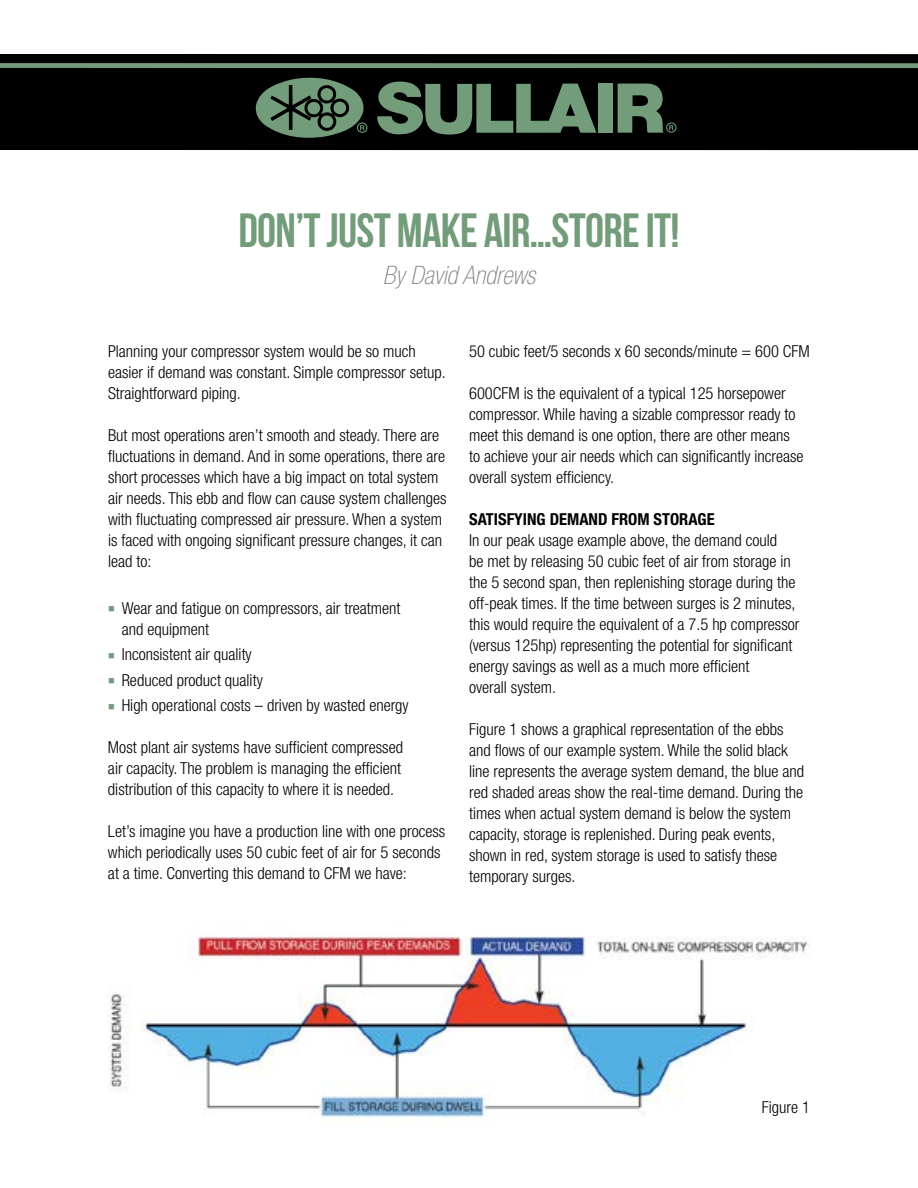
<style>
.page{position:relative;width:918px;height:1188px;background:#fff}
.page>*{position:absolute;margin:0;border:0;box-sizing:border-box;transform-origin:0 0}
.t1{font:700 48px "Bebas Neue";letter-spacing:-.015em;color:#729c7a}
.t2{font:italic 100 condensed 25.5px "Helvetica Neue LT Std";color:#808285}
.t3{font:300 condensed 16.5px/21px "Helvetica Neue LT Std";color:#000}
.t4{font:700 condensed 16.5px "Helvetica Neue LT Std";color:#000}
.s1{color:#729c7a}
</style>
<div class="page">
<div style="left:0;top:63px;width:918px;height:5px;background:#729c7a"></div>
<div style="left:0;top:68px;width:918px;height:82px;background:#000"></div>
<div style="left:0;top:54px;width:918px;height:9px;background:#000"></div>
<svg style="left:618px;top:84px;width:59px;height:49px"></svg>
<svg style="left:377px;top:81px;width:219px;height:54px"></svg>
<svg style="left:255px;top:77px;width:112px;height:61px"></svg>
<div style="left:598px;top:84px;width:15px;height:49px;background:#729c7a"></div>
<img style="left:108px;top:936px;width:702px;height:186px">
<h1 class="t1" style="left:238px;top:204px;width:443px">DON’T JUST MAKE AIR…STORE IT!</h1>
<h2 class="t2" style="left:383px;top:261px;width:154px">By David Andrews</h2>
<p class="t3" style="left:108px;top:341px;width:339px">Planning your compressor system would be so much easier if demand was constant. Simple compressor setup.<br>Straightforward piping.</p>
<p class="t3" style="left:108px;top:425px;width:340px">But most operations aren’t smooth and steady. There are fluctuations in demand. And in some operations, there are short processes which have a big impact on total system air needs. This ebb and flow can cause system challenges with fluctuating compressed air pressure. When a system is faced with ongoing significant pressure changes, it can lead to:</p>
<p class="t3" style="left:122px;top:597px;width:280px;text-indent:-14px"><span class="s1">■</span> Wear and fatigue on compressors, air treatment and equipment</p>
<p class="t3" style="left:108px;top:644px;width:145px"><span class="s1">■</span> Inconsistent air quality</p>
<p class="t3" style="left:108px;top:669px;width:156px"><span class="s1">■</span> Reduced product quality</p>
<p class="t3" style="left:108px;top:695px;width:302px"><span class="s1">■</span> High operational costs – driven by wasted energy</p>
<p class="t3" style="left:108px;top:737px;width:297px;text-align:justify">Most plant air systems have sufficient compressed air capacity. The problem is managing the efficient distribution of this capacity to where it is needed.</p>
<p class="t3" style="left:108px;top:821px;width:339px">Let’s imagine you have a production line with one process which periodically uses 50 cubic feet of air for 5 seconds at a time. Converting this demand to CFM we have:</p>
<p class="t3" style="left:469px;top:341px;width:342px">50 cubic feet/5 seconds x 60 seconds/minute = 600 CFM</p>
<p class="t3" style="left:469px;top:383px;width:336px">600CFM is the equivalent of a typical 125 horsepower compressor. While having a sizable compressor ready to meet this demand is one option, there are other means to achieve your air needs which can significantly increase overall system efficiency.</p>
<p class="t4" style="left:469px;top:509px;width:247px">SATISFYING DEMAND FROM STORAGE</p>
<p class="t3" style="left:469px;top:530px;width:332px">In our peak usage example above, the demand could<br>be met by releasing 50 cubic feet of air from storage in the 5 second span, then replenishing storage during the off-peak times. If the time between surges is 2 minutes, this would require the equivalent of a 7.5 hp compressor (versus 125hp) representing the potential for significant energy savings as well as a much more efficient<br>overall system.</p>
<p class="t3" style="left:469px;top:719px;width:336px">Figure 1 shows a graphical representation of the ebbs and flows of our example system. While the solid black line represents the average system demand, the blue and red shaded areas show the real-time demand. During the times when actual system demand is below the system capacity, storage is replenished. During peak events, shown in red, system storage is used to satisfy these temporary surges.</p>
<p class="t3" style="left:762px;top:1097px;width:50px">Figure 1</p>
</div>
